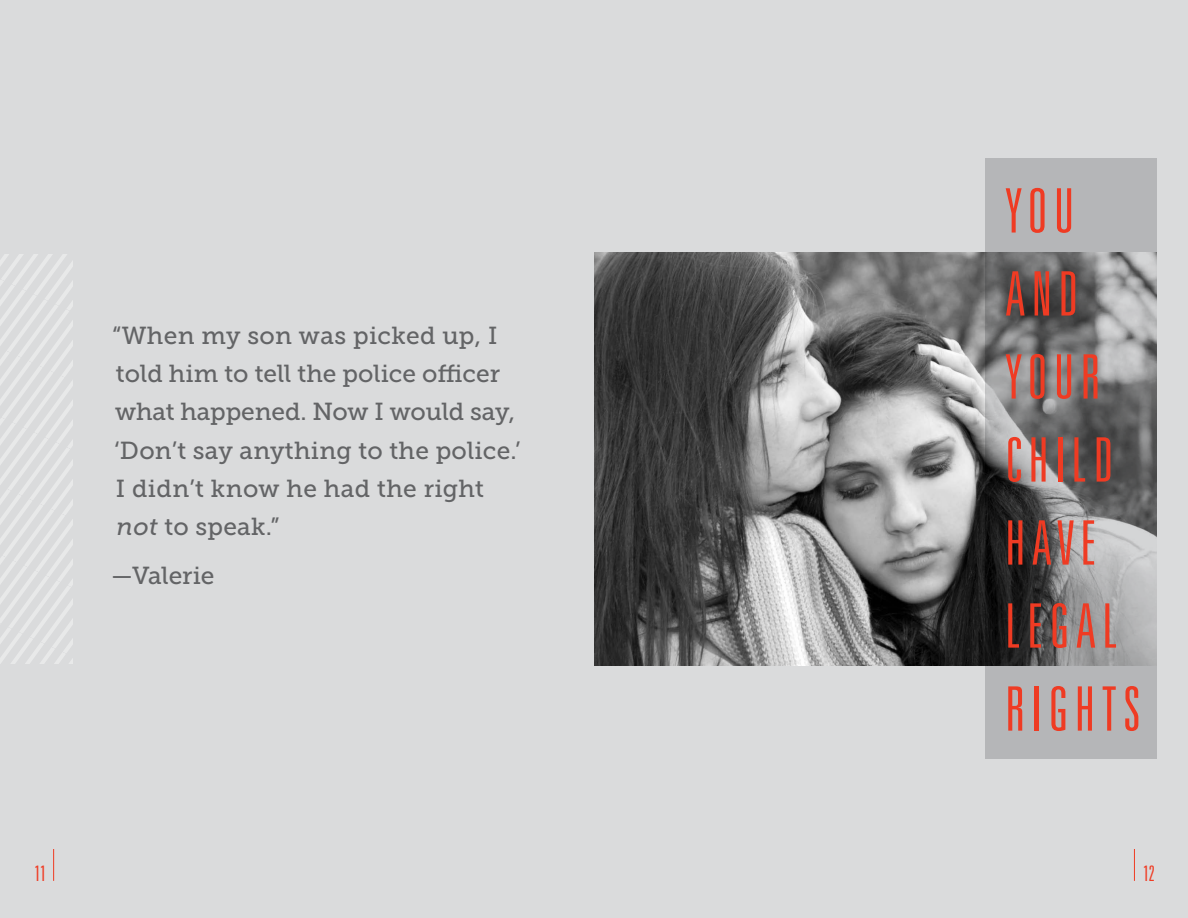
<style>
.page{position:relative;width:1188px;height:918px;background:#fff}
.page>*{position:absolute;margin:0;border:0;box-sizing:border-box;transform-origin:0 0}
.t1{font:300 ultra-condensed 61.35px/82.9px "Univers";letter-spacing:.1em;color:#ef3b23}
.t2{font:24.6px/38.4px "Museo Slab 500";letter-spacing:.005em;color:#636466}
.t3{font:300 ultra-condensed 21.3px "Univers";color:#ef3b23}
.s1{font-style:italic}
</style>
<div class="page">
<div style="left:0;top:0;width:594px;height:918px;background:#dadbdc"></div>
<hr style="left:53px;top:849px;width:1px;height:32px;background:#ef3b23">
<div style="left:594px;top:0;width:594px;height:918px;background:#dadbdc"></div>
<img style="left:594px;top:252px;width:391px;height:414px">
<svg style="left:985px;top:159px;width:171px;height:600px;background:#89898a"></svg>
<hr style="left:1134px;top:849px;width:1px;height:32px;background:#ef3b23">
<svg style="left:0;top:255px;width:72px;height:408px"></svg>
<p class="t2" style="left:112px;top:316px;width:410px">“When my son was picked up, I told him to tell the police officer what happened. Now I would say, ‘Don’t say anything to the police.’<br>I didn’t know he had the right <span class="s1">not</span> to speak.”</p>
<p class="t2" style="left:111px;top:557px;width:105px">—Valerie</p>
<p class="t3" style="left:35px;top:862px;width:13px">11</p>
<h1 class="t1" style="left:1005px;top:168px;width:137px">YOU<br>AND<br>YOUR<br>CHILD<br>HAVE<br>LEGAL<br>RIGHTS</h1>
<p class="t3" style="left:1143px;top:862px;width:13px">12</p>
</div>
